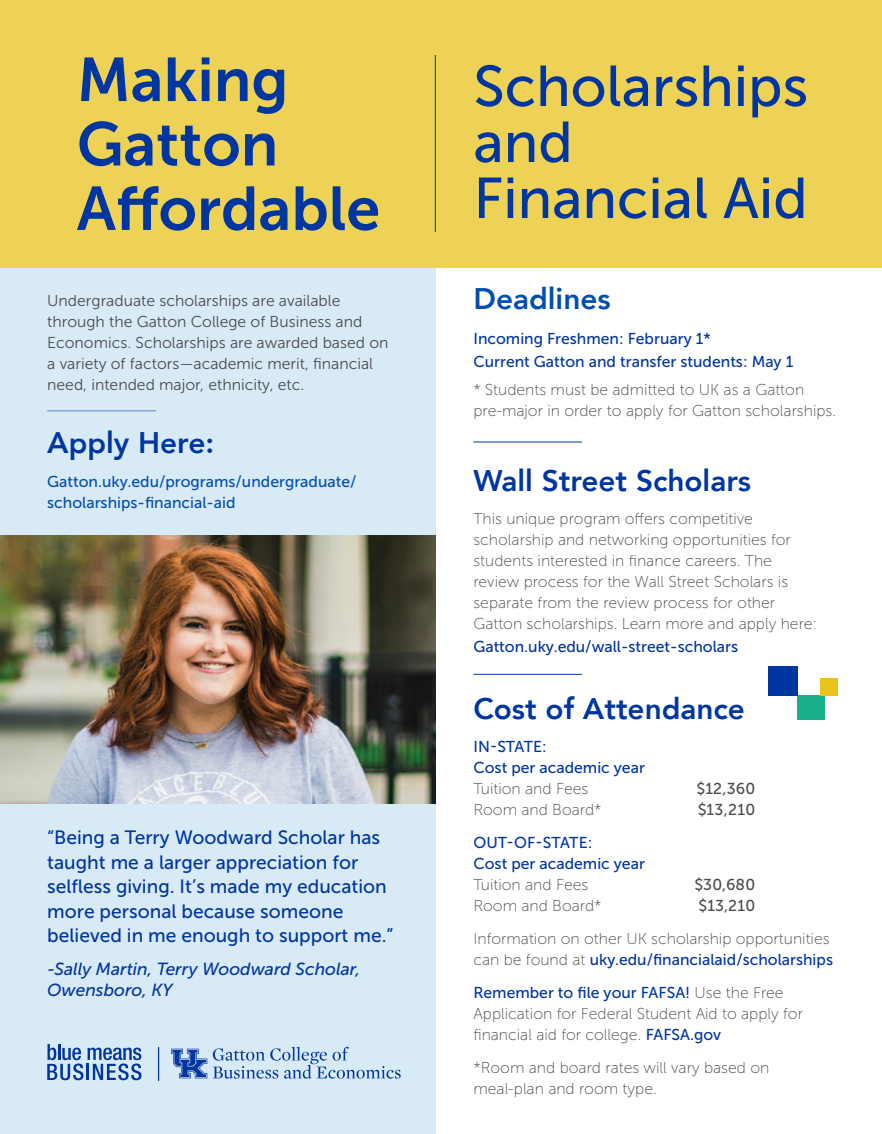
<style>
.page{position:relative;width:882px;height:1134px;background:#fff}
.page>*{position:absolute;margin:0;border:0;box-sizing:border-box;transform-origin:0 0}
.headline{font:61.43px/64.4px "Museo Sans 700";color:#0036a0}
.headline-2{font:57.4px/56px "Museo Sans 500";color:#0036a0}
.Subhead_body{font:800 29.75px "Avenir";color:#0036a0}
.body{font:800 29.75px "Avenir";color:#004faf}
.body-2{font:19.25px/24.5px "Museo Sans 500";color:#0036a0}
.body-3{font:italic 17.5px/21px "Museo Sans 500";color:#0036a0}
.body-4{font:15.75px/21px "Museo Sans 100";color:#4b4c4d}
.body-5{font:15.75px/21px "Museo Sans 500";color:#0036a0}
.body-6{font:15.75px/21px "Museo Sans 300";color:#4b4c4d}
.body-7{font:15.75px/21px "Museo Sans 500";color:#004faf}
.body-8{font:15.75px "Museo Sans 500";letter-spacing:.01em;color:#4b4c4d}
.s1{font-family:"Museo Sans 100";color:#4b4c4d}
.s2{font-family:"Museo Sans 500";color:#0036a0}
</style>
<div class="page">
<div style="left:0;top:0;width:882px;height:268px;background:#edd255"></div>
<hr style="left:435px;top:55px;width:1px;height:177px;background:#0036a0">
<hr style="left:473px;top:674px;width:109px;height:1px;background:#0036a0">
<hr style="left:473px;top:442px;width:109px;height:1px;background:#0036a0">
<div style="left:0;top:268px;width:436px;height:866px;background:#d9eaf7"></div>
<img style="left:0;top:535px;width:436px;height:268px">
<div style="left:797px;top:696px;width:27px;height:24px;background:#1aaf8a"></div>
<div style="left:821px;top:678px;width:17px;height:18px;background:#e8c31d"></div>
<div style="left:768px;top:667px;width:29px;height:29px;background:#0036a0"></div>
<svg style="left:171px;top:1049px;width:36px;height:29px"></svg>
<svg style="left:213px;top:1047px;width:188px;height:32px"></svg>
<div style="left:158px;top:1047px;width:1px;height:34px;border:1px solid #0036a0"></div>
<svg style="left:47px;top:1044px;width:94px;height:36px"></svg>
<p class="headline" style="left:77px;top:48px;width:305px">Making<br>Gatton<br>Affordable</p>
<p class="headline-2" style="left:473px;top:58px;width:336px">Scholarships and</p>
<p class="headline-2" style="left:473px;top:170px;width:336px">Financial Aid</p>
<p class="body-6" style="left:47px;top:291px;width:343px">Undergraduate scholarships are available through the Gatton College of Business and Economics. Scholarships are awarded based on a variety of factors—academic merit, financial need, intended major, ethnicity, etc.</p>
<p class="Subhead_body" style="left:47px;top:420px;width:168px">Apply Here:</p>
<p class="body-7" style="left:47px;top:471px;width:311px">Gatton.uky.edu/programs/undergraduate/ scholarships-financial-aid</p>
<p class="body-2" style="left:47px;top:825px;width:348px">“Being a Terry Woodward Scholar has taught me a larger appreciation for selfless giving. It’s made my education more personal because someone believed in me enough to support me.”</p>
<p class="body-3" style="left:47px;top:959px;width:315px">-Sally Martin, Terry Woodward Scholar,<br>Owensboro, KY</p>
<p class="body" style="left:473px;top:276px;width:139px">Deadlines</p>
<p class="body-5" style="left:473px;top:328px;width:321px;line-height:22.8px">Incoming Freshmen: February 1*<br>Current Gatton and transfer students: May 1</p>
<p class="body-4" style="left:473px;top:379px;width:364px">* Students must be admitted to UK as a Gatton pre-major in order to apply for Gatton scholarships.</p>
<p class="Subhead_body" style="left:473px;top:458px;width:279px">Wall Street Scholars</p>
<p class="body-4" style="left:473px;top:509px;width:345px">This unique program offers competitive scholarship and networking opportunities for students interested in finance careers. The review process for the Wall Street Scholars is separate from the review process for other Gatton scholarships. Learn more and apply here:</p>
<p class="body-5" style="left:473px;top:636px;width:266px">Gatton.uky.edu/wall-street-scholars</p>
<p class="Subhead_body" style="left:473px;top:685px;width:273px">Cost of Attendance</p>
<p class="body-5" style="left:473px;top:736px;width:173px">IN-STATE:<br>Cost per academic year<br><span class="s1">Tuition and Fees</span></p>
<p class="body-8" style="left:697px;top:780px;width:60px">$12,360</p>
<p class="body-4" style="left:473px;top:799px;width:130px">Room and Board*</p>
<p class="body-8" style="left:698px;top:801px;width:59px">$13,210</p>
<p class="body-5" style="left:473px;top:832px;width:173px">OUT-OF-STATE:<br>Cost per academic year<br><span class="s1">Tuition and Fees</span></p>
<p class="body-8" style="left:694px;top:876px;width:62px">$30,680</p>
<p class="body-4" style="left:473px;top:895px;width:130px">Room and Board*</p>
<p class="body-8" style="left:698px;top:897px;width:58px">$13,210</p>
<p class="body-4" style="left:473px;top:928px;width:361px">Information on other UK scholarship opportunities can be found at <span class="s2">uky.edu/financialaid/scholarships</span></p>
<p class="body-4" style="left:473px;top:982px;width:331px"><span class="s2">Remember to file your FAFSA!</span> Use the Free<br>Application for Federal Student Aid to apply for financial aid for college. <span class="s2">FAFSA.gov</span></p>
<p class="body-4" style="left:473px;top:1057px;width:297px">*Room and board rates will vary based on meal-plan and room type.</p>
</div>
